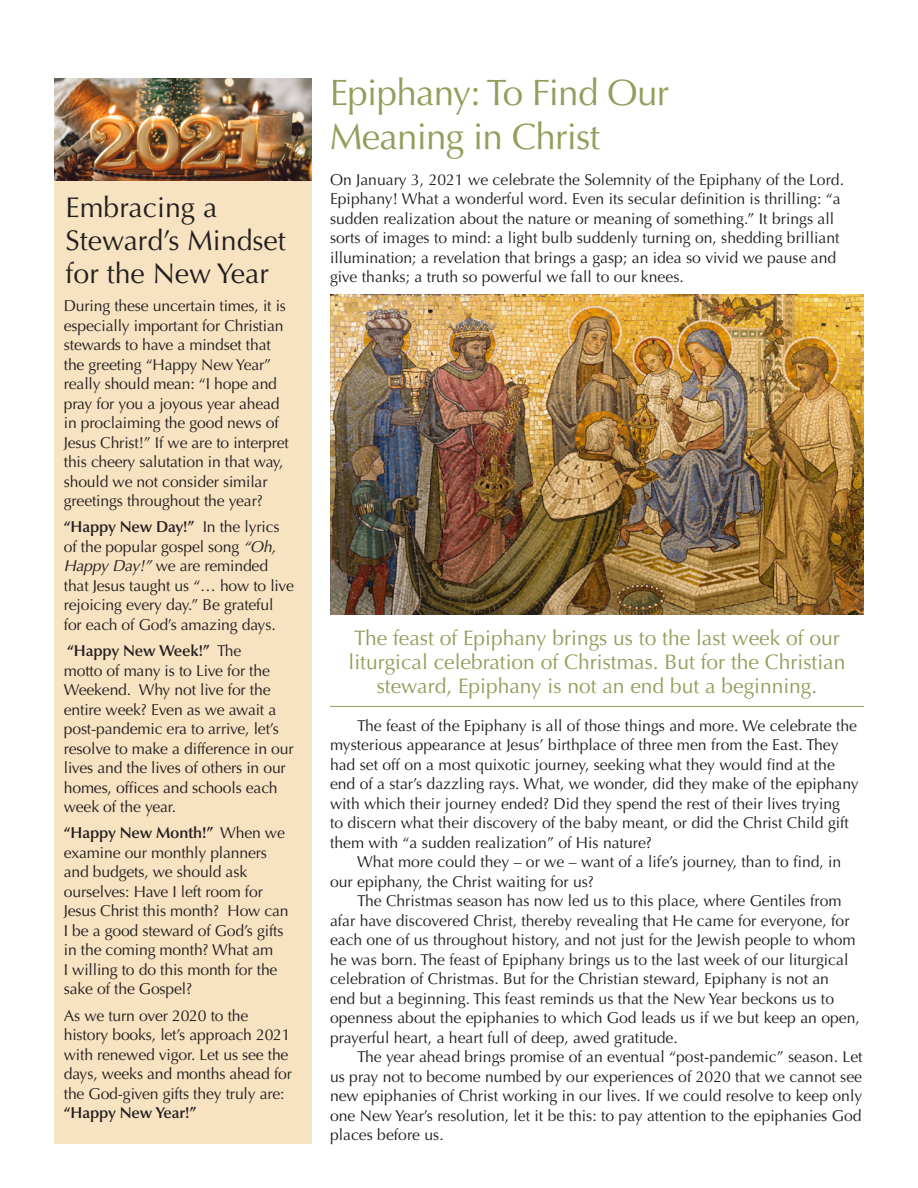
<style>
.page{position:relative;width:918px;height:1188px;background:#fff}
.page>*{position:absolute;margin:0;border:0;box-sizing:border-box;transform-origin:0 0}
.t1{font:36.75px/44.1px "Optima";letter-spacing:-.02em;color:#959d5b}
.t2{font:28.5px/33px "Optima";color:#231f20}
.Proposal{font:21px/24px "Optima";color:#959d5b;text-align:center}
.Proposal-2{font:15.75px/19.5px "Optima";color:#231f20}
.s1{font-weight:600}
.s2{font-style:italic}
</style>
<div class="page">
<div style="left:55px;top:78px;width:257px;height:1066px;background:#f7e2c1"></div>
<img style="left:54px;top:78px;width:258px;height:103px">
<img style="left:330px;top:294px;width:534px;height:320px">
<hr style="left:330px;top:706px;width:534px;height:1px;background:#959d5b">
<p class="t2" style="left:66px;top:191px;width:222px">Embracing a<br>Steward’s Mindset for the New Year</p>
<p class="Proposal-2" style="left:64px;top:296px;width:227px">During these uncertain times, it is especially important for Christian stewards to have a mindset that the greeting “Happy New Year” really should mean: “I hope and pray for you a joyous year ahead in proclaiming the good news of<br>Jesus Christ!” If we are to interpret this cheery salutation in that way, should we not consider similar greetings throughout the year?</p>
<p class="Proposal-2" style="left:64px;top:517px;width:232px"><span class="s1">“Happy New Day!”</span> In the lyrics of the popular gospel song <span class="s2">“Oh,<br>Happy Day!”</span> we are reminded that Jesus taught us “… how to live rejoicing every day.” Be grateful for each of God’s amazing days.</p>
<p class="Proposal-2" style="left:64px;top:641px;width:231px"><span class="s1">“Happy New Week!”</span> The<br>motto of many is to Live for the<br>Weekend. Why not live for the entire week? Even as we await a post-pandemic era to arrive, let’s resolve to make a difference in our lives and the lives of others in our homes, offices and schools each week of the year.</p>
<p class="Proposal-2" style="left:64px;top:823px;width:226px"><span class="s1">“Happy New Month!”</span> When we examine our monthly planners and budgets, we should ask ourselves: Have I left room for<br>Jesus Christ this month? How can<br>I be a good steward of God’s gifts in the coming month? What am<br>I willing to do this month for the sake of the Gospel?</p>
<p class="Proposal-2" style="left:64px;top:1006px;width:230px">As we turn over 2020 to the history books, let’s approach 2021 with renewed vigor. Let us see the days, weeks and months ahead for the God-given gifts they truly are: <span class="s1">“Happy New Year!”</span></p>
<p class="t1" style="left:330px;top:71px;width:341px">Epiphany: To Find Our<br>Meaning in Christ</p>
<p class="Proposal-2" style="left:330px;top:170px;width:516px">On January 3, 2021 we celebrate the Solemnity of the Epiphany of the Lord.</p>
<p class="Proposal-2" style="left:330px;top:190px;width:512px">Epiphany! What a wonderful word. Even its secular definition is thrilling: “a sudden realization about the nature or meaning of something.” It brings all sorts of images to mind: a light bulb suddenly turning on, shedding brilliant illumination; a revelation that brings a gasp; an idea so vivid we pause and give thanks; a truth so powerful we fall to our knees.</p>
<p class="Proposal" style="left:349px;top:626px;width:498px">The feast of Epiphany brings us to the last week of our liturgical celebration of Christmas. But for the Christian steward, Epiphany is not an end but a beginning.</p>
<p class="Proposal-2" style="left:330px;top:716px;width:530px;text-indent:27px">The feast of the Epiphany is all of those things and more. We celebrate the mysterious appearance at Jesus’ birthplace of three men from the East. They had set off on a most quixotic journey, seeking what they would find at the end of a star’s dazzling rays. What, we wonder, did they make of the epiphany with which their journey ended? Did they spend the rest of their lives trying<br>to discern what their discovery of the baby meant, or did the Christ Child gift them with “a sudden realization” of His nature?</p>
<p class="Proposal-2" style="left:330px;top:853px;width:513px;text-indent:27px">What more could they – or we – want of a life’s journey, than to find, in our epiphany, the Christ waiting for us?</p>
<p class="Proposal-2" style="left:330px;top:892px;width:531px;text-indent:27px">The Christmas season has now led us to this place, where Gentiles from afar have discovered Christ, thereby revealing that He came for everyone, for each one of us throughout history, and not just for the Jewish people to whom he was born. The feast of Epiphany brings us to the last week of our liturgical celebration of Christmas. But for the Christian steward, Epiphany is not an<br>end but a beginning. This feast reminds us that the New Year beckons us to openness about the epiphanies to which God leads us if we but keep an open, prayerful heart, a heart full of deep, awed gratitude.</p>
<p class="Proposal-2" style="left:330px;top:1048px;width:534px;text-align:justify;text-indent:27px">The year ahead brings promise of an eventual “post-pandemic” season. Let us pray not to become numbed by our experiences of 2020 that we cannot see new epiphanies of Christ working in our lives. If we could resolve to keep only one New Year’s resolution, let it be this: to pay attention to the epiphanies God places before us.</p>
</div>
